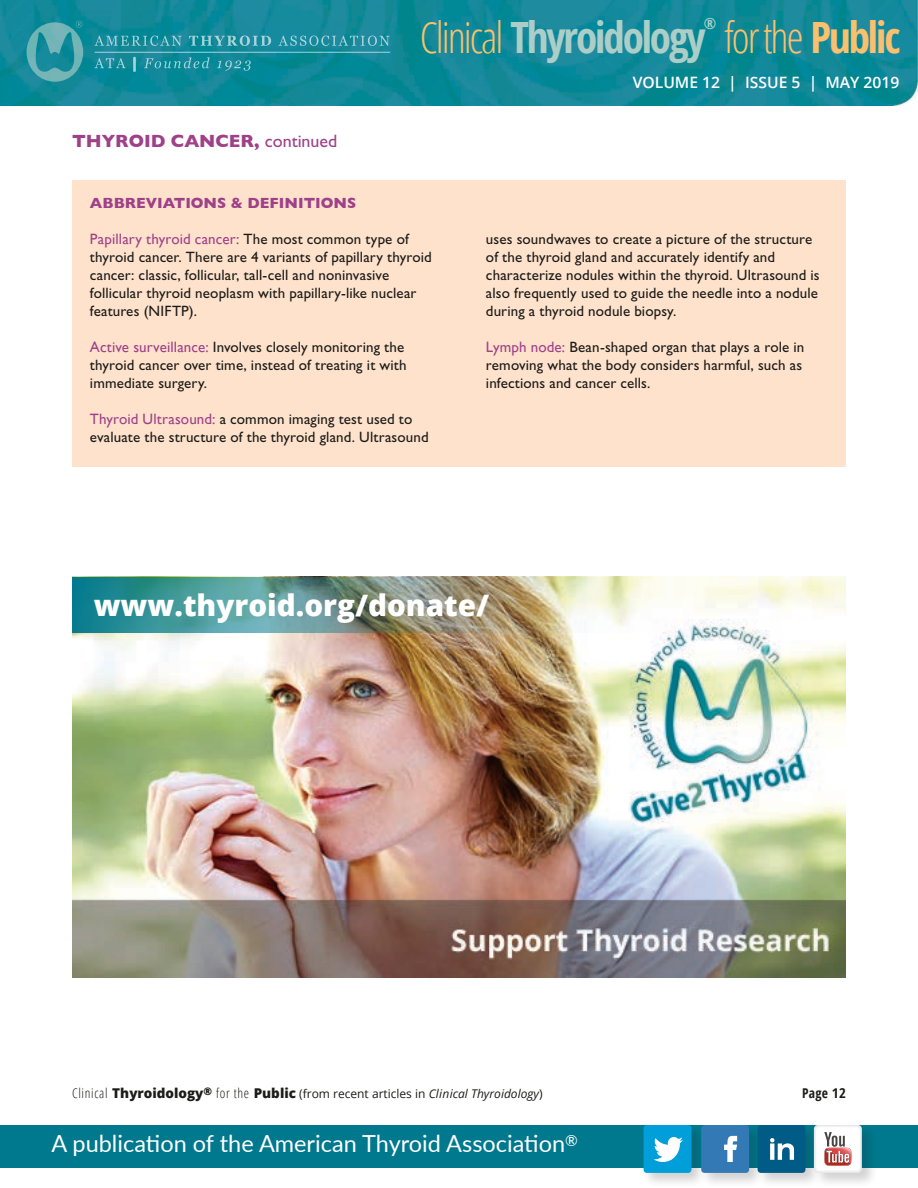
<style>
.page{position:relative;width:918px;height:1188px;background:#fff}
.page>*{position:absolute;margin:0;border:0;box-sizing:border-box;transform-origin:0 0}
.t1{font:300 condensed 43.05px "Open Sans";letter-spacing:-.05em;color:#fbc06e}
.t2{font:800 29.55px "Open Sans";color:#fff}
.t3{font:23.55px "Lato";color:#fff}
.t4{font:700 18px "Gill Sans";color:#9f4189}
.t5{font:600 15.75px "Open Sans";color:#fff}
.t6{font:700 condensed 15.3px "Open Sans";color:#accec7}
.abbreviations_body{font:15px/18px "Gill Sans Std";letter-spacing:.01em;color:#1c1c1a}
.abbreviations_head{font:700 15px "Gill Sans";color:#9f4189}
.t7{font:700 condensed 13.5px "Open Sans";color:#1c1c1a}
.t8{font:12px "Open Sans";color:#1c1c1a}
.s1{font-weight:700;color:#accec7}
.s2{font-weight:700}
.s3{font-family:"Gill Sans Std";font-weight:400}
.s4{font-family:"Gill Sans";color:#9f4189}
.s5{font-weight:300;font-stretch:condensed;font-size:13.5px}
.s6{font-weight:800;font-size:13.5px}
.s7{font-style:italic}
.s8{font-style:inherit}
</style>
<div class="page">
<img style="left:0;top:0;width:918px;height:106px">
<hr style="left:95px;top:52px;width:295px;height:1px;background:#fff">
<svg style="left:94px;top:36px;width:88px;height:10px"></svg>
<svg style="left:189px;top:36px;width:82px;height:10px"></svg>
<svg style="left:278px;top:36px;width:112px;height:10px"></svg>
<svg style="left:94px;top:58px;width:32px;height:10px"></svg>
<hr style="left:133px;top:57px;width:3px;height:15px;background:#fff">
<svg style="left:144px;top:57px;width:66px;height:11px"></svg>
<svg style="left:217px;top:60px;width:34px;height:11px"></svg>
<svg style="left:27px;top:21px;width:56px;height:61px"></svg>
<div style="left:0;top:1125px;width:918px;height:42px;background:#00798e"></div>
<div style="left:642px;top:1123px;width:235px;height:65px;background:#1c1c1a;opacity:.2"></div>
<div style="left:758px;top:1125px;width:47px;height:48px;background:#005b87;border-radius:3px"></div>
<svg style="left:770px;top:1138px;width:24px;height:22px"></svg>
<div style="left:644px;top:1125px;width:47px;height:48px;background:#009fd9;border-radius:3px"></div>
<svg style="left:654px;top:1137px;width:29px;height:25px"></svg>
<div style="left:701px;top:1125px;width:48px;height:48px;background:#3279b6;border-radius:3px"></div>
<svg style="left:724px;top:1136px;width:14px;height:26px"></svg>
<svg style="left:814px;top:1125px;width:48px;height:48px"></svg>
<svg style="left:815px;top:1126px;width:46px;height:46px"></svg>
<div style="left:72px;top:180px;width:774px;height:286px;background:#fee2cb"></div>
<img style="left:72px;top:577px;width:774px;height:401px">
<img style="left:72px;top:577px;width:772px;height:56px">
<p class="t6" style="left:704px;top:13px;width:14px">®</p>
<h1 class="t1" style="left:420px;top:8px;width:482px">Clinical <span class="s1">Thyroidology</span> for the <span class="s2">Public</span></h1>
<p class="t4" style="left:72px;top:127px;width:267px">THYROID CANCER, <span class="s3">continued</span></p>
<p class="abbreviations_head" style="left:90px;top:191px;width:268px">ABBREVIATIONS &amp; DEFINITIONS</p>
<p class="abbreviations_body" style="left:90px;top:230px;width:343px"><span class="s4">Papillary thyroid cancer:</span> The most common type of thyroid cancer. There are 4 variants of papillary thyroid cancer: classic, follicular, tall-cell and noninvasive follicular thyroid neoplasm with papillary-like nuclear features (NIFTP).</p>
<p class="abbreviations_body" style="left:90px;top:338px;width:318px"><span class="s4">Active surveillance:</span> Involves closely monitoring the thyroid cancer over time, instead of treating it with immediate surgery.</p>
<p class="abbreviations_body" style="left:90px;top:410px;width:340px"><span class="s4">Thyroid Ultrasound:</span> a common imaging test used to evaluate the structure of the thyroid gland. Ultrasound</p>
<p class="t5" style="left:633px;top:72px;width:268px">VOLUME 12 | ISSUE 5 | MAY 2019</p>
<p class="abbreviations_body" style="left:486px;top:230px;width:335px">uses soundwaves to create a picture of the structure of the thyroid gland and accurately identify and characterize nodules within the thyroid. Ultrasound is also frequently used to guide the needle into a nodule during a thyroid nodule biopsy.</p>
<p class="abbreviations_body" style="left:486px;top:338px;width:320px"><span class="s4">Lymph node:</span> Bean-shaped organ that plays a role in removing what the body considers harmful, such as infections and cancer cells.</p>
<p class="t2" style="left:94px;top:583px;width:397px">www.thyroid.org/donate/</p>
<p class="t8" style="left:72px;top:1086px;width:472px"><span class="s5">Clinical</span> <span class="s6">Thyroidology</span><sup>®</sup> <span class="s5">for the</span> <span class="s6">Public</span> (from recent articles in <span class="s7">Clinical Thyroidology</span>)</p>
<p class="t7" style="left:802px;top:1084px;width:45px">Page <span class="s8">12</span></p>
<h3 class="t3" style="left:51px;top:1127px;width:528px">A publication of the American Thyroid Association<sup>®</sup></h3>
</div>
